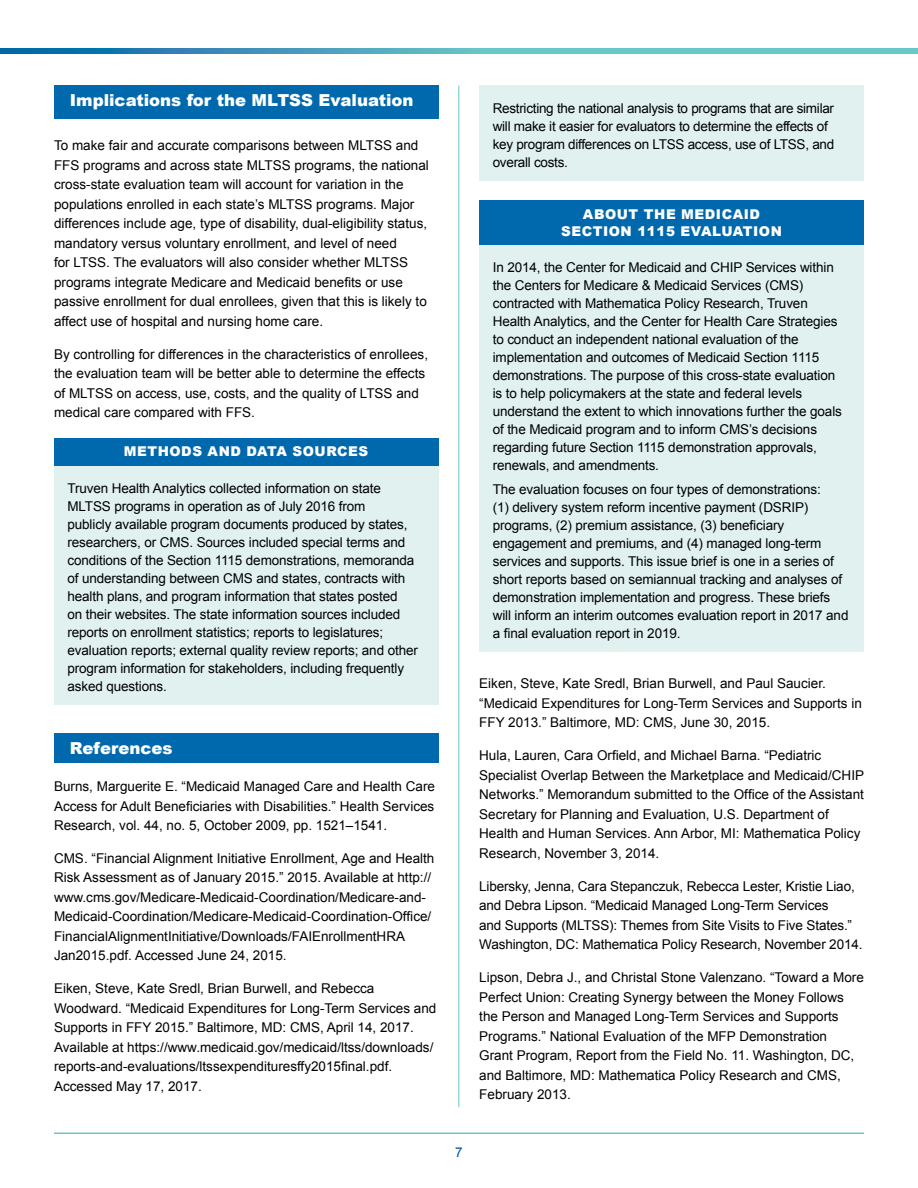
<style>
.page{position:relative;width:918px;height:1188px;background:#fff}
.page>*{position:absolute;margin:0;border:0;box-sizing:border-box;transform-origin:0 0}
.t1{font:900 16.5px "Arial";color:#fff}
.t2{font:13.5px/19.5px "Arial";color:#000}
.t3{font:13.5px/18px "Arial";letter-spacing:-.02em;color:#000}
.t4{font:900 13.5px/16.5px "Arial";letter-spacing:.04em;color:#fff;text-align:center}
.t5{font:13.5px "Arial";color:#00549c}
</style>
<div class="page">
<hr style="left:458px;top:86px;width:1px;height:1021px;background:#68c8c6">
<hr style="left:54px;top:1132px;width:810px;height:2px;background:#68c8c6">
<svg style="left:0;top:49px;width:918px;height:5px;background:#4daabe"></svg>
<div style="left:54px;top:86px;width:385px;height:33px;background:#0069ad"></div>
<div style="left:479px;top:86px;width:385px;height:95px;background:#e0f1f0"></div>
<div style="left:479px;top:245px;width:385px;height:407px;background:#e0f1f0"></div>
<div style="left:479px;top:200px;width:385px;height:45px;background:#0069ad"></div>
<div style="left:54px;top:465px;width:384px;height:240px;background:#e0f1f0"></div>
<div style="left:54px;top:438px;width:384px;height:27px;background:#0069ad"></div>
<div style="left:54px;top:733px;width:384px;height:30px;background:#0069ad"></div>
<h2 class="t1" style="left:70px;top:88px;width:345px">Implications for the MLTSS Evaluation</h2>
<p class="t2" style="left:54px;top:136px;width:376px">To make fair and accurate comparisons between MLTSS and FFS programs and across state MLTSS programs, the national cross-state evaluation team will account for variation in the populations enrolled in each state’s MLTSS programs. Major differences include age, type of disability, dual-eligibility status, mandatory versus voluntary enrollment, and level of need<br>for LTSS. The evaluators will also consider whether MLTSS programs integrate Medicare and Medicaid benefits or use passive enrollment for dual enrollees, given that this is likely to affect use of hospital and nursing home care.</p>
<p class="t2" style="left:54px;top:344px;width:376px">By controlling for differences in the characteristics of enrollees, the evaluation team will be better able to determine the effects of MLTSS on access, use, costs, and the quality of LTSS and medical care compared with FFS.</p>
<h3 class="t4" style="left:124px;top:443px;width:246px">METHODS AND DATA SOURCES</h3>
<p class="t2" style="left:68px;top:480px;width:352px;line-height:18px">Truven Health Analytics collected information on state MLTSS programs in operation as of July 2016 from<br>publicly available program documents produced by states, researchers, or CMS. Sources included special terms and conditions of the Section 1115 demonstrations, memoranda of understanding between CMS and states, contracts with health plans, and program information that states posted<br>on their websites. The state information sources included reports on enrollment statistics; reports to legislatures; evaluation reports; external quality review reports; and other program information for stakeholders, including frequently asked questions.</p>
<h2 class="t1" style="left:70px;top:736px;width:104px">References</h2>
<p class="t2" style="left:54px;top:777px;width:383px;text-align:justify">Burns, Marguerite E. “Medicaid Managed Care and Health Care Access for Adult Beneficiaries with Disabilities.” Health Services Research, vol. 44, no. 5, October 2009, pp. 1521–1541.</p>
<p class="t2" style="left:54px;top:849px;width:382px">CMS. “Financial Alignment Initiative Enrollment, Age and Health Risk Assessment as of January 2015.” 2015. Available at http:// www.cms.gov/Medicare-Medicaid-Coordination/Medicare-and-Medicaid-Coordination/Medicare-Medicaid-Coordination-Office/ FinancialAlignmentInitiative/Downloads/FAIEnrollmentHRA Jan2015.pdf. Accessed June 24, 2015.</p>
<p class="t2" style="left:54px;top:979px;width:384px">Eiken, Steve, Kate Sredl, Brian Burwell, and Rebecca Woodward. “Medicaid Expenditures for Long-Term Services and Supports in FFY 2015.” Baltimore, MD: CMS, April 14, 2017.<br>Available at https://www.medicaid.gov/medicaid/ltss/downloads/ reports-and-evaluations/ltssexpendituresffy2015final.pdf.<br>Accessed May 17, 2017.</p>
<p class="t3" style="left:493px;top:100px;width:343px">Restricting the national analysis to programs that are similar will make it easier for evaluators to determine the effects of key program differences on LTSS access, use of LTSS, and overall costs.</p>
<h3 class="t4" style="left:561px;top:206px;width:222px">ABOUT THE MEDICAID<br>SECTION 1115 EVALUATION</h3>
<p class="t2" style="left:493px;top:259px;width:351px;line-height:18px">In 2014, the Center for Medicaid and CHIP Services within the Centers for Medicare &amp; Medicaid Services (CMS) contracted with Mathematica Policy Research, Truven Health Analytics, and the Center for Health Care Strategies to conduct an independent national evaluation of the implementation and outcomes of Medicaid Section 1115 demonstrations. The purpose of this cross-state evaluation is to help policymakers at the state and federal levels understand the extent to which innovations further the goals of the Medicaid program and to inform CMS’s decisions regarding future Section 1115 demonstration approvals, renewals, and amendments.</p>
<p class="t2" style="left:493px;top:481px;width:357px;line-height:18px">The evaluation focuses on four types of demonstrations:<br>(1) delivery system reform incentive payment (DSRIP) programs, (2) premium assistance, (3) beneficiary engagement and premiums, and (4) managed long-term services and supports. This issue brief is one in a series of short reports based on semiannual tracking and analyses of demonstration implementation and progress. These briefs will inform an interim outcomes evaluation report in 2017 and a final evaluation report in 2019.</p>
<p class="t2" style="left:479px;top:674px;width:384px">Eiken, Steve, Kate Sredl, Brian Burwell, and Paul Saucier. “Medicaid Expenditures for Long-Term Services and Supports in<br>FFY 2013.” Baltimore, MD: CMS, June 30, 2015.</p>
<p class="t2" style="left:479px;top:746px;width:386px">Hula, Lauren, Cara Orfield, and Michael Barna. “Pediatric Specialist Overlap Between the Marketplace and Medicaid/CHIP Networks.” Memorandum submitted to the Office of the Assistant Secretary for Planning and Evaluation, U.S. Department of Health and Human Services. Ann Arbor, MI: Mathematica Policy Research, November 3, 2014.</p>
<p class="t2" style="left:479px;top:877px;width:385px">Libersky, Jenna, Cara Stepanczuk, Rebecca Lester, Kristie Liao, and Debra Lipson. “Medicaid Managed Long-Term Services<br>and Supports (MLTSS): Themes from Site Visits to Five States.” Washington, DC: Mathematica Policy Research, November 2014.</p>
<p class="t2" style="left:479px;top:968px;width:386px">Lipson, Debra J., and Christal Stone Valenzano. “Toward a More Perfect Union: Creating Synergy between the Money Follows the Person and Managed Long-Term Services and Supports Programs.” National Evaluation of the MFP Demonstration Grant Program, Report from the Field No. 11. Washington, DC, and Baltimore, MD: Mathematica Policy Research and CMS, February 2013.</p>
<p class="t5" style="left:455px;top:1144px;width:9px">7</p>
</div>
